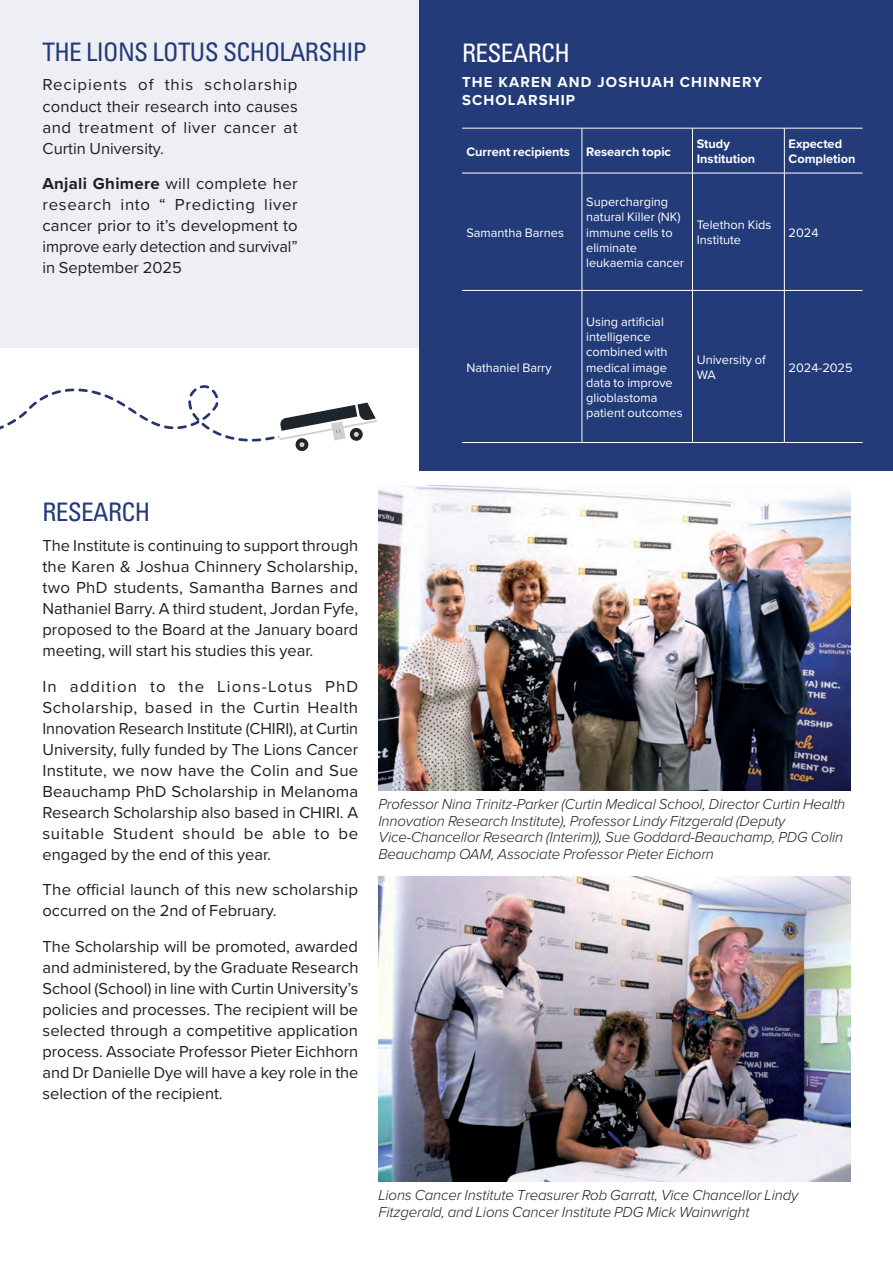
<style>
.page{position:relative;width:893px;height:1263px;background:#fff}
.page>*{position:absolute;margin:0;border:0;box-sizing:border-box;transform-origin:0 0}
.t1{font:condensed 25.5px "Univers LT Std";letter-spacing:-.025em;color:#233b78}
.t2{font:condensed 25.5px "Univers LT Std";letter-spacing:-.025em;color:#fff}
.Body{font:16.5px/21px "Proxima Nova";color:#231f20;text-align:justify}
.t3{font:italic 300 15px/16.5px "Proxima Nova";letter-spacing:-.01em;color:#231f20}
.t4{font:700 15px/18px "Proxima Nova";letter-spacing:.075em;color:#fff}
.Body_copy_table{font:12.75px/15.3px "Proxima Nova";color:#fff}
.Body_copy_table-2{font:700 12.75px/15.3px "Proxima Nova";color:#fff}
.s1{font-weight:700}
</style>
<div class="page">
<div style="left:0;top:0;width:893px;height:348px;background:#eeeff4"></div>
<div style="left:420px;top:1px;width:473px;height:470px;background:#233b78"></div>
<hr style="left:462px;top:128px;width:120px;height:1px;background:#fff">
<hr style="left:582px;top:128px;width:110px;height:1px;background:#fff">
<hr style="left:692px;top:128px;width:92px;height:1px;background:#fff">
<hr style="left:784px;top:128px;width:79px;height:1px;background:#fff">
<hr style="left:462px;top:173px;width:120px;height:1px;background:#fff">
<hr style="left:582px;top:173px;width:110px;height:1px;background:#fff">
<hr style="left:692px;top:173px;width:92px;height:1px;background:#fff">
<hr style="left:784px;top:173px;width:79px;height:1px;background:#fff">
<hr style="left:462px;top:290px;width:120px;height:1px;background:#fff">
<hr style="left:582px;top:290px;width:110px;height:1px;background:#fff">
<hr style="left:692px;top:290px;width:92px;height:1px;background:#fff">
<hr style="left:784px;top:290px;width:79px;height:1px;background:#fff">
<hr style="left:462px;top:442px;width:120px;height:1px;background:#fff">
<hr style="left:582px;top:442px;width:110px;height:1px;background:#fff">
<hr style="left:692px;top:442px;width:92px;height:1px;background:#fff">
<hr style="left:784px;top:442px;width:79px;height:1px;background:#fff">
<hr style="left:582px;top:128px;width:1px;height:45px;background:#fff">
<hr style="left:692px;top:128px;width:1px;height:45px;background:#fff">
<hr style="left:784px;top:128px;width:1px;height:45px;background:#fff">
<hr style="left:582px;top:173px;width:1px;height:117px;background:#fff">
<hr style="left:692px;top:173px;width:1px;height:117px;background:#fff">
<hr style="left:784px;top:173px;width:1px;height:117px;background:#fff">
<hr style="left:582px;top:291px;width:1px;height:151px;background:#fff">
<hr style="left:692px;top:291px;width:1px;height:151px;background:#fff">
<hr style="left:784px;top:291px;width:1px;height:151px;background:#fff">
<hr style="left:420px;top:0;width:473px;height:4px;background:#233b78">
<img style="left:378px;top:486px;width:472px;height:304px">
<svg style="left:0;top:385px;width:380px;height:102px"></svg>
<img style="left:378px;top:877px;width:472px;height:304px">
<h1 class="t1" style="left:43px;top:36px;width:326px">THE LIONS LOTUS SCHOLARSHIP</h1>
<p class="Body" style="left:43px;top:74px;width:257px">Recipients of this scholarship conduct their research into causes and treatment of liver cancer at Curtin University.</p>
<p class="Body" style="left:43px;top:173px;width:257px"><span class="s1">Anjali Ghimere</span> will complete her research into “ Predicting liver cancer prior to it’s development to improve early detection and survival” in September 2025</p>
<h1 class="t2" style="left:462px;top:37px;width:109px">RESEARCH</h1>
<h2 class="t4" style="left:462px;top:73px;width:301px">THE KAREN AND JOSHUAH CHINNERY<br>SCHOLARSHIP</h2>
<p class="Body_copy_table-2" style="left:466px;top:143px;width:105px">Current recipients</p>
<p class="Body_copy_table-2" style="left:586px;top:143px;width:86px">Research topic</p>
<p class="Body_copy_table-2" style="left:697px;top:136px;width:60px">Study<br>Institution</p>
<p class="Body_copy_table-2" style="left:789px;top:136px;width:68px">Expected<br>Completion</p>
<p class="Body_copy_table" style="left:466px;top:224px;width:99px">Samantha Barnes</p>
<p class="Body_copy_table" style="left:466px;top:359px;width:87px">Nathaniel Barry</p>
<p class="Body_copy_table" style="left:586px;top:194px;width:99px">Supercharging natural Killer (NK) immune cells to eliminate leukaemia cancer</p>
<p class="Body_copy_table" style="left:697px;top:217px;width:76px">Telethon Kids<br>Institute</p>
<p class="Body_copy_table" style="left:789px;top:224px;width:31px">2024</p>
<p class="Body_copy_table" style="left:586px;top:313px;width:98px">Using artificial intelligence combined with medical image data to improve glioblastoma patient outcomes</p>
<p class="Body_copy_table" style="left:697px;top:351px;width:70px">University of<br>WA</p>
<p class="Body_copy_table" style="left:789px;top:359px;width:66px">2024-2025</p>
<h1 class="t1" style="left:43px;top:496px;width:109px">RESEARCH</h1>
<p class="Body" style="left:43px;top:534px;width:317px">The Institute is continuing to support through the Karen &amp; Joshua Chinnery Scholarship, two PhD students, Samantha Barnes and Nathaniel Barry. A third student, Jordan Fyfe, proposed to the Board at the January board meeting, will start his studies this year.</p>
<p class="Body" style="left:43px;top:675px;width:317px">In addition to the Lions-Lotus PhD Scholarship, based in the Curtin Health Innovation Research Institute (CHIRI), at Curtin University, fully funded by The Lions Cancer Institute, we now have the Colin and Sue Beauchamp PhD Scholarship in Melanoma Research Scholarship also based in CHIRI. A suitable Student should be able to be engaged by the end of this year.</p>
<p class="Body" style="left:43px;top:879px;width:317px">The official launch of this new scholarship occurred on the 2nd of February.</p>
<p class="Body" style="left:43px;top:935px;width:317px">The Scholarship will be promoted, awarded and administered, by the Graduate Research School (School) in line with Curtin University’s policies and processes. The recipient will be selected through a competitive application process. Associate Professor Pieter Eichhorn and Dr Danielle Dye will have a key role in the selection of the recipient.</p>
<p class="t3" style="left:378px;top:796px;width:468px">Professor Nina Trinitz-Parker (Curtin Medical School, Director Curtin Health Innovation Research Institute), Professor Lindy Fitzgerald (Deputy Vice-Chancellor Research (Interim)), Sue Goddard-Beauchamp, PDG Colin Beauchamp OAM, Associate Professor Pieter Eichorn</p>
<p class="t3" style="left:378px;top:1188px;width:421px">Lions Cancer Institute Treasurer Rob Garratt, Vice Chancellor Lindy<br>Fitzgerald, and Lions Cancer Institute PDG Mick Wainwright</p>
</div>
